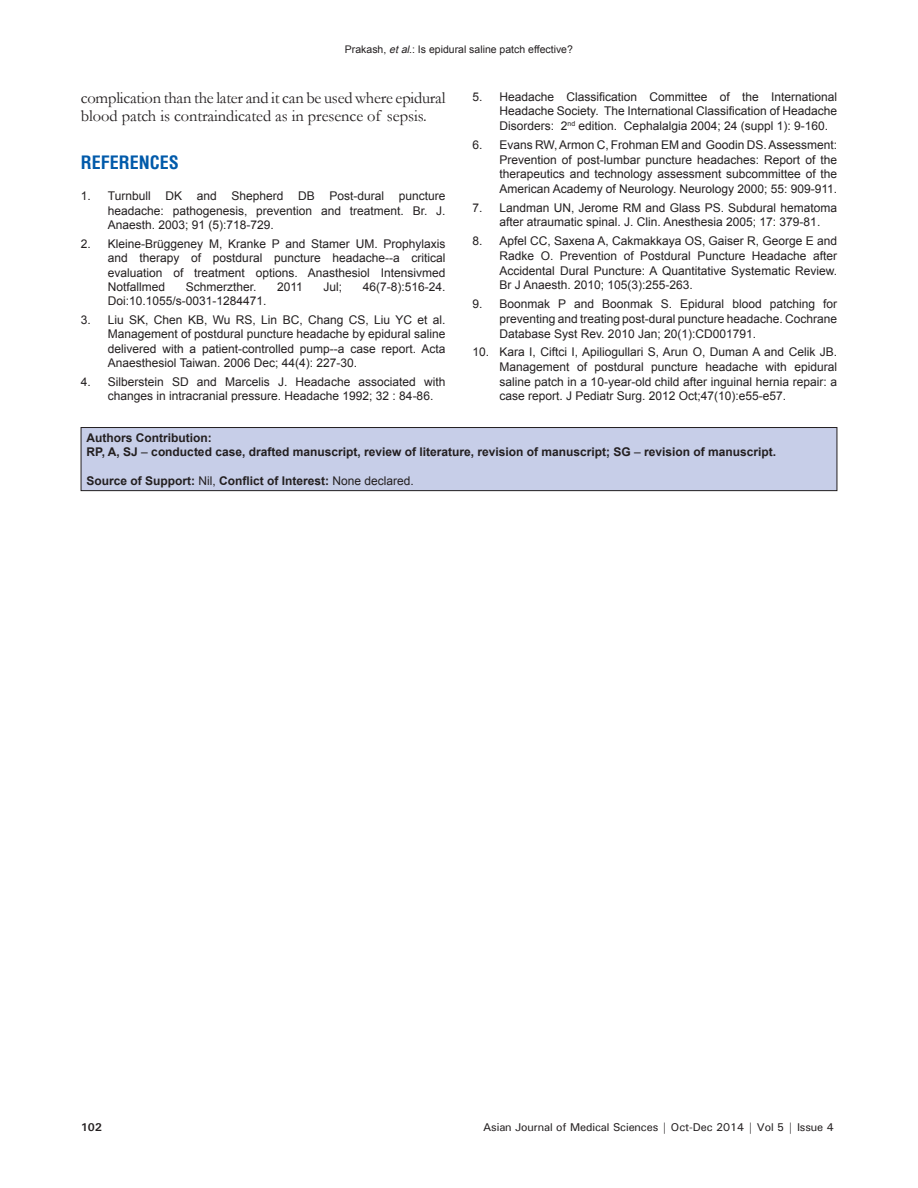
<style>
.page{position:relative;width:918px;height:1188px;background:#fff}
.page>*{position:absolute;margin:0;border:0;box-sizing:border-box;transform-origin:0 0}
.t1{font:700 condensed 18px "Helvetica";color:#015aaa}
.TX{font:16.5px/18.8px "Garamond";letter-spacing:-.015em;color:#231f20}
.REF{font:12px/14.7px "Arial";color:#231f20;text-align:justify}
.SRC{font:700 12px "Arial";color:#231f20}
.t2{font:500 11.25px "Univers";letter-spacing:-.01em;color:#231f20}
.t3{font:700 11.25px "Univers";color:#231f20}
.t4{font:10.5px "Arial";color:#231f20}
.s1{font-style:italic}
.s2{font-weight:400}
</style>
<div class="page">
<div style="left:81px;top:428px;width:756px;height:63px;background:#c7cee8"></div>
<div style="left:81px;top:427px;width:756px;height:64px;border:1px solid #231f20"></div>
<p class="t4" style="left:345px;top:42px;width:230px">Prakash, <span class="s1">etal</span>.: Is epidural saline patch effective?</p>
<p class="TX" style="left:81px;top:88px;width:366px">complication than the later and it can be used where epidural blood patch is contraindicated as in presence of sepsis.</p>
<h1 class="t1" style="left:81px;top:150px;width:100px">REFERENCES</h1>
<p class="REF" style="left:108px;top:189px;width:339px;text-indent:-27px">1. Turnbull DK and Shepherd DB Post-dural puncture headache: pathogenesis, prevention and treatment. Br. J.<br>Anaesth. 2003; 91 (5):718-729.</p>
<p class="REF" style="left:108px;top:236px;width:339px;text-indent:-27px">2. Kleine-Brüggeney M, Kranke P and Stamer UM. Prophylaxis and therapy of postdural puncture headache--a critical evaluation of treatment options. Anasthesiol Intensivmed Notfallmed</p>
<p class="REF" style="left:186px;top:279px;width:72px">Schmerzther.</p>
<p class="REF" style="left:277px;top:279px;width:27px">2011</p>
<p class="REF" style="left:324px;top:279px;width:20px">Jul;</p>
<p class="REF" style="left:363px;top:279px;width:84px">46(7-8):516-24.</p>
<p class="REF" style="left:108px;top:294px;width:160px">Doi:10.1055/s-0031-1284471.</p>
<p class="REF" style="left:108px;top:313px;width:339px;text-indent:-27px">3. Liu SK, Chen KB, Wu RS, Lin BC, Chang CS, Liu YC et al.<br>Management of postdural puncture headache by epidural saline delivered with a patient-controlled pump--a case report. Acta Anaesthesiol Taiwan. 2006 Dec; 44(4): 227-30.</p>
<p class="REF" style="left:108px;top:374px;width:339px;text-indent:-27px">4. Silberstein SD and Marcelis J. Headache associated with changes in intracranial pressure. Headache 1992; 32 : 84-86.</p>
<p class="REF" style="left:500px;top:89px;width:339px;text-indent:-27px">5. Headache Classification Committee of the International Headache Society. The International Classification of Headache Disorders: 2<sup>nd</sup> edition. Cephalalgia 2004; 24 (suppl 1): 9-160.</p>
<p class="REF" style="left:500px;top:137px;width:339px;text-indent:-27px">6. Evans RW, Armon C, Frohman EM and Goodin DS. Assessment:<br>Prevention of post-lumbar puncture headaches: Report of the therapeutics and technology assessment subcommittee of the American Academy of Neurology. Neurology 2000; 55: 909-911.</p>
<p class="REF" style="left:500px;top:200px;width:339px;text-indent:-27px">7. Landman UN, Jerome RM and Glass PS. Subdural hematoma after atraumatic spinal. J. Clin. Anesthesia 2005; 17: 379-81.</p>
<p class="REF" style="left:500px;top:234px;width:339px;text-indent:-27px">8. Apfel CC, Saxena A, Cakmakkaya OS, Gaiser R, George E and Radke O. Prevention of Postdural Puncture Headache after Accidental Dural Puncture: A Quantitative Systematic Review.<br>Br J Anaesth. 2010; 105(3):255-263.</p>
<p class="REF" style="left:500px;top:297px;width:339px;text-indent:-27px">9. Boonmak P and Boonmak S. Epidural blood patching for preventing and treating post-dural puncture headache. Cochrane Database Syst Rev. 2010 Jan; 20(1):CD001791.</p>
<p class="REF" style="left:500px;top:345px;width:339px;text-indent:-27px">10. Kara I, Ciftci I, Apiliogullari S, Arun O, Duman A and Celik JB.<br>Management of postdural puncture headache with epidural saline patch in a 10-year-old child after inguinal hernia repair: a case report. J Pediatr Surg. 2012 Oct;47(10):e55-e57.</p>
<p class="SRC" style="left:87px;top:429px;width:127px">Authors Contribution:</p>
<p class="SRC" style="left:87px;top:444px;width:691px">RP, A, SJ <span class="s2">–</span> conducted case, drafted manuscript, review of literature, revision of manuscript; SG <span class="s2">–</span> revision of manuscript.</p>
<p class="SRC" style="left:87px;top:472px;width:329px">Source of Support: <span class="s2">Nil,</span> Conflict of Interest: <span class="s2">None declared.</span></p>
<p class="t3" style="left:81px;top:1120px;width:23px">102</p>
<p class="t2" style="left:483px;top:1120px;width:352px">Asian Journal of Medical Sciences | Oct-Dec 2014 | Vol 5 | Issue 4</p>
</div>
